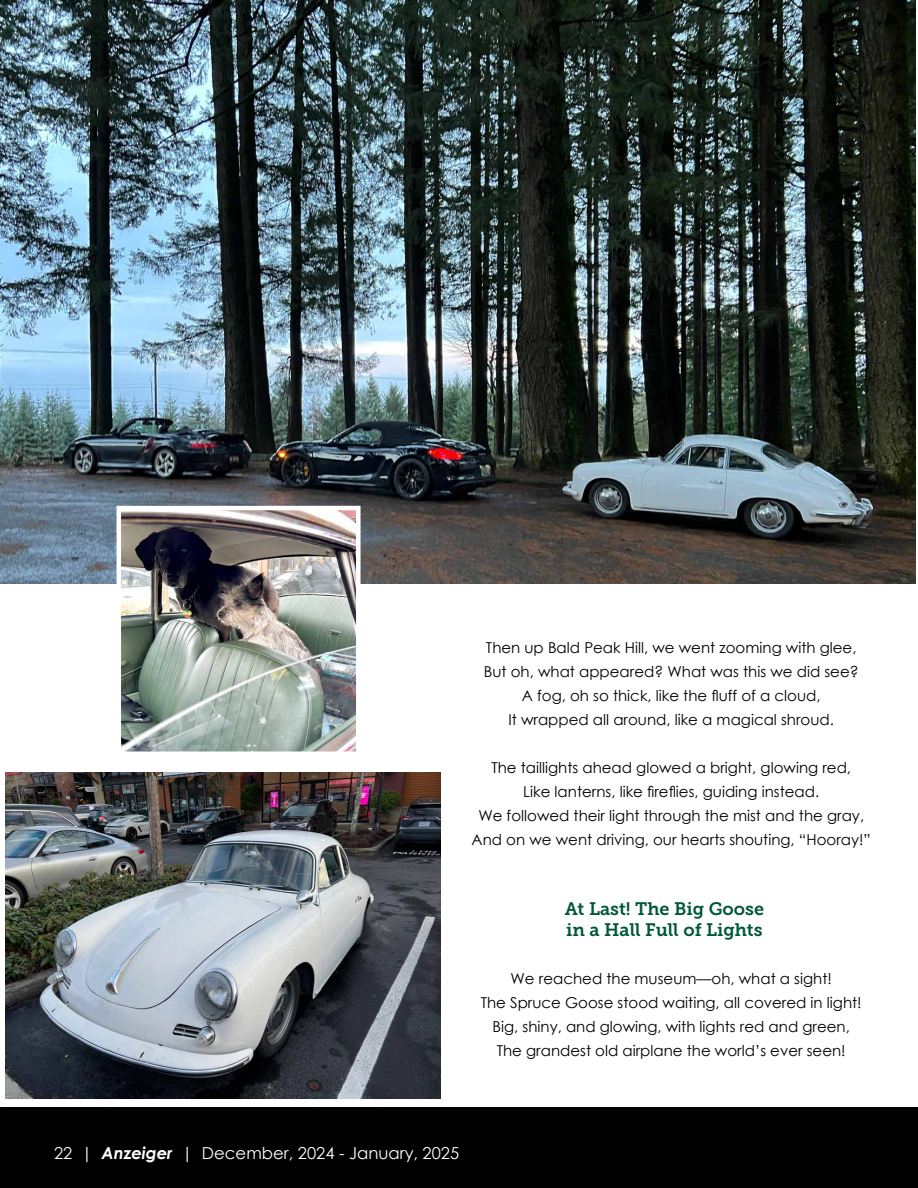
<style>
.page{position:relative;width:918px;height:1188px;background:#fff}
.page>*{position:absolute;margin:0;border:0;box-sizing:border-box;transform-origin:0 0}
.t1{font:18px/21.6px "Museo Slab 700";color:#005837}
.t2{font:16.5px "Century Gothic";color:#fff}
.t3{font:15px/24px "Century Gothic";color:#000;text-align:center}
.s1{font-weight:700;font-style:italic}
</style>
<div class="page">
<div style="left:0;top:1107px;width:918px;height:81px;background:#000"></div>
<img style="left:0;top:0;width:915px;height:584px">
<img style="left:5px;top:772px;width:435px;height:327px">
<img style="left:117px;top:506px;width:244px;height:246px">
<p class="t3" style="left:484px;top:635px;width:376px">Then up Bald Peak Hill, we went zooming with glee, But oh, what appeared? What was this we did see?<br>A fog, oh so thick, like the fluff of a cloud,<br>It wrapped all around, like a magical shroud.</p>
<p class="t3" style="left:472px;top:755px;width:401px">The taillights ahead glowed a bright, glowing red,<br>Like lanterns, like fireflies, guiding instead.<br>We followed their light through the mist and the gray, And on we went driving, our hearts shouting, “Hooray!”</p>
<p class="t1" style="left:565px;top:898px;width:201px">At Last! The Big Goose in a Hall Full of Lights</p>
<p class="t3" style="left:481px;top:967px;width:382px">We reached the museum—oh, what a sight!<br>The Spruce Goose stood waiting, all covered in light!<br>Big, shiny, and glowing, with lights red and green, The grandest old airplane the world’s ever seen!</p>
<p class="t2" style="left:54px;top:1142px;width:407px">22 | <span class="s1">Anzeiger</span> | December, 2024 - January, 2025</p>
</div>
